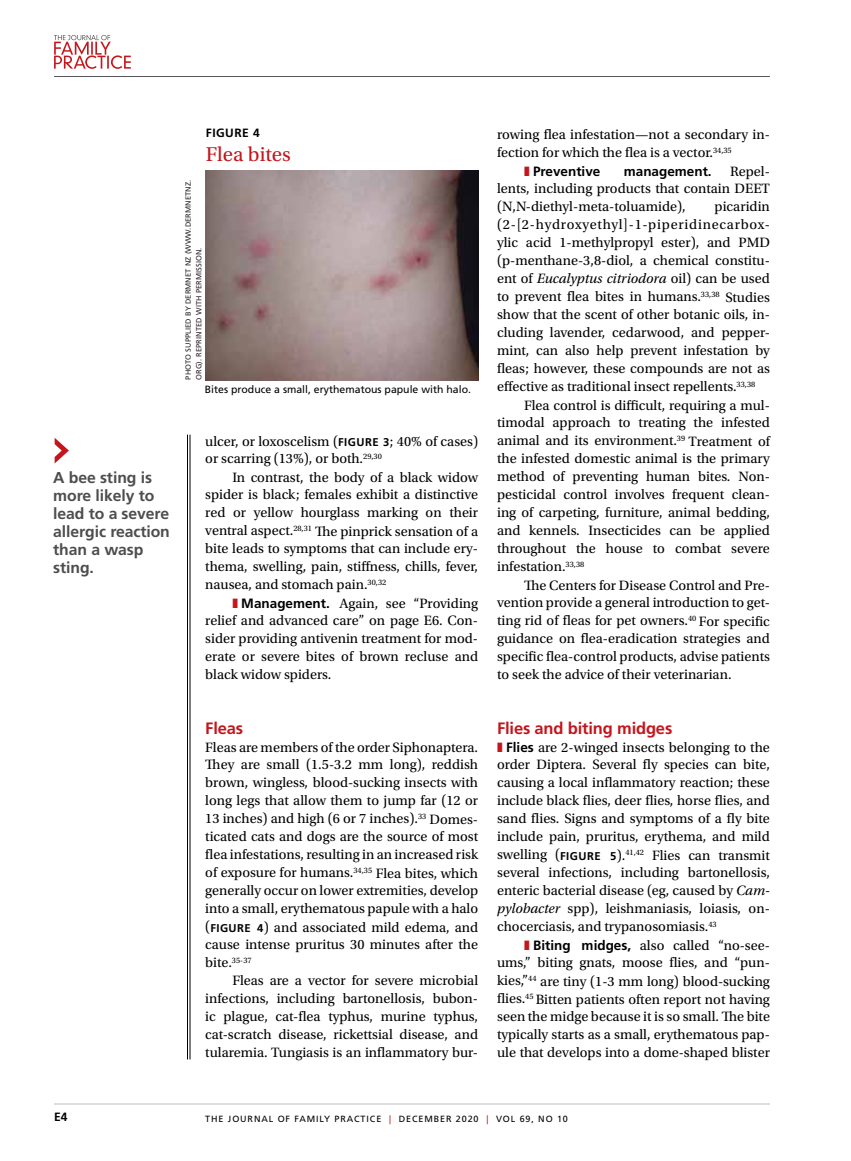
<style>
.page{position:relative;width:851px;height:1161px;background:#fff}
.page>*{position:absolute;margin:0;border:0;box-sizing:border-box;transform-origin:0 0}
.t1{font:21px "Utopia Std";color:#c4161c}
.t2{font:700 16.5px "Frutiger LT Std";letter-spacing:-.01em;color:#c4161c}
.t3{font:700 15.75px/18px "Frutiger LT Std";letter-spacing:-.005em;color:#4d4d4f}
.t4{font:14.25px/18px "Utopia Std";color:#000;text-align:justify}
.t5{font:700 13.5px "Frutiger LT Std";color:#000}
.t6{font:700 12px "Frutiger LT Std";letter-spacing:.04em;color:#000}
.t7{font:10.5px "Frutiger LT Std";color:#000}
.t8{font:9px "Frutiger LT Std";letter-spacing:.1em;color:#000}
.t9{font:7.5px/10.5px "Frutiger LT Std";letter-spacing:.01em;color:#292829}
.s1{font-family:"Frutiger LT Std";font-weight:700;font-size:11.25px}
.s2{color:#c4161c}
.s3{font-family:"Frutiger LT Std";font-weight:700;font-size:13.5px}
.s4{font-style:italic}
</style>
<div class="page">
<svg style="left:54px;top:35px;width:77px;height:34px"></svg>
<hr style="left:54px;top:76px;width:716px;height:1px;background:#58595b">
<hr style="left:54px;top:1104px;width:716px;height:1px;background:#bcbec0">
<hr style="left:190px;top:435px;width:1px;height:624px;background:#000">
<hr style="left:187px;top:435px;width:1px;height:624px;background:#000">
<svg style="left:55px;top:438px;width:14px;height:25px"></svg>
<img style="left:206px;top:171px;width:272px;height:209px">
<p class="t3" style="left:53px;top:468px;width:118px">A bee sting is more likely to lead to a severe allergic reaction than a wasp sting.</p>
<p class="t6" style="left:206px;top:126px;width:56px">FIGURE 4</p>
<h1 class="t1" style="left:206px;top:143px;width:86px">Flea bites</h1>
<p class="t9" style="left:183px;top:380px;width:201px;rotate:-90deg">PHOTO SUPPLIED BY DERMNET NZ (WWW.DERMNETNZ.<br>ORG). REPRINTED WITH PERMISSION.</p>
<p class="t7" style="left:205px;top:383px;width:268px">Bites produce a small, erythematous papule with halo.</p>
<p class="t4" style="left:205px;top:432px;width:274px">ulcer, or loxoscelism (<span class="s1">FIGURE 3</span>; 40% of cases) or scarring (13%), or both.<sup>29,30</sup></p>
<p class="t4" style="left:205px;top:468px;width:274px;text-indent:27px">In contrast, the body of a black widow spider is black; females exhibit a distinctive red or yellow hourglass marking on their ventral aspect.<sup>28,31</sup> The pinprick sensation of a bite leads to symptoms that can include ery&shy;thema, swelling, pain, stiffness, chills, fever, nausea, and stomach pain.<sup>30,32</sup></p>
<p class="t4" style="left:205px;top:594px;width:274px;text-indent:27px"><span class="s2">❚</span> <span class="s3">Management.</span> Again, see “Providing relief and advanced care” on page E6. Con&shy;sider providing antivenin treatment for mod&shy;erate or severe bites of brown recluse and black widow spiders.</p>
<p class="t2" style="left:205px;top:718px;width:39px">Fleas</p>
<p class="t4" style="left:205px;top:738px;width:274px">Fleas are members of the order Siphonaptera.<br>They are small (1.5-3.2 mm long), reddish brown, wingless, blood-sucking insects with long legs that allow them to jump far (12 or 13 inches) and high (6 or 7 inches).<sup>33</sup> Domes&shy;ticated cats and dogs are the source of most flea infestations, resulting in an increased risk of exposure for humans.<sup>34,35</sup> Flea bites, which generally occur on lower extremities, develop into a small, erythematous papule with a halo (<span class="s1">FIGURE 4</span>) and associated mild edema, and cause intense pruritus 30 minutes after the bite.<sup>35-37</sup></p>
<p class="t4" style="left:205px;top:972px;width:274px;text-indent:27px">Fleas are a vector for severe microbial infections, including bartonellosis, bubon&shy;ic plague, cat-flea typhus, murine typhus, cat-scratch disease, rickettsial disease, and tularemia. Tungiasis is an inflammatory bur-</p>
<p class="t4" style="left:497px;top:126px;width:274px">rowing flea infestation—not a secondary in&shy;fection for which the flea is a vector.<sup>34,35</sup></p>
<p class="t5" style="left:524px;top:163px;width:78px"><span class="s2">❚</span> Preventive</p>
<p class="t5" style="left:624px;top:163px;width:89px">management.</p>
<p class="t4" style="left:497px;top:162px;width:274px;text-indent:233px">Repel&shy;lents, including products that contain DEET (N,N-diethyl-meta-toluamide),</p>
<p class="t4" style="left:497px;top:198px;width:274px;text-indent:217px">picaridin (2-[2-hydroxyethyl]-1-piperidinecarbox&shy;ylic acid 1-methylpropyl ester), and PMD (p-menthane-3,8-diol, a chemical constitu&shy;ent of <span class="s4">Eucalyptus citriodora</span> oil) can be used to prevent flea bites in humans.<sup>33,38</sup> Studies show that the scent of other botanic oils, in&shy;cluding lavender, cedarwood, and pepper&shy;mint, can also help prevent infestation by fleas; however, these compounds are not as effective as traditional insect repellents.<sup>33,38</sup></p>
<p class="t4" style="left:497px;top:396px;width:274px;text-indent:27px">Flea control is difficult, requiring a mul&shy;timodal approach to treating the infested animal and its environment.<sup>39</sup> Treatment of the infested domestic animal is the primary method of preventing human bites. Non&shy;pesticidal control involves frequent clean&shy;ing of carpeting, furniture, animal bedding, and kennels. Insecticides can be applied throughout the house to combat severe infestation.<sup>33,38</sup></p>
<p class="t4" style="left:497px;top:576px;width:274px;text-indent:27px">The Centers for Disease Control and Pre&shy;vention provide a general introduction to get&shy;ting rid of fleas for pet owners.<sup>40</sup> For specific guidance on flea-eradication strategies and specific flea-control products, advise patients to seek the advice of their veterinarian.</p>
<p class="t2" style="left:497px;top:718px;width:177px">Flies and biting midges</p>
<p class="t4" style="left:497px;top:738px;width:274px"><span class="s2">❚</span> <span class="s3">Flies</span> are 2-winged insects belonging to the order Diptera. Several fly species can bite, causing a local inflammatory reaction; these include black flies, deer flies, horse flies, and sand flies. Signs and symptoms of a fly bite include pain, pruritus, erythema, and mild swelling (<span class="s1">FIGURE 5</span>).<sup>41,42</sup> Flies can transmit several infections, including bartonellosis, enteric bacterial disease (eg, caused by <span class="s4">Cam&shy;pylobacter</span> spp), leishmaniasis, loiasis, on&shy;chocerciasis, and trypanosomiasis.<sup>43</sup></p>
<p class="t4" style="left:497px;top:936px;width:274px;text-indent:27px"><span class="s2">❚</span> <span class="s3">Biting midges,</span> also called “no-see&shy;ums,” biting gnats, moose flies, and “pun&shy;kies,”<sup>44</sup> are tiny (1-3 mm long) blood-sucking flies.<sup>45</sup> Bitten patients often report not having seen the midge because it is so small. The bite typically starts as a small, erythematous pap&shy;ule that develops into a dome-shaped blister</p>
<p class="t6" style="left:54px;top:1110px;width:15px">E4</p>
<p class="t8" style="left:205px;top:1113px;width:364px">THE JOURNAL OF FAMILY PRACTICE <span class="s2">|</span> DECEMBER 2020 <span class="s2">|</span> VOL 69, NO 10</p>
</div>
